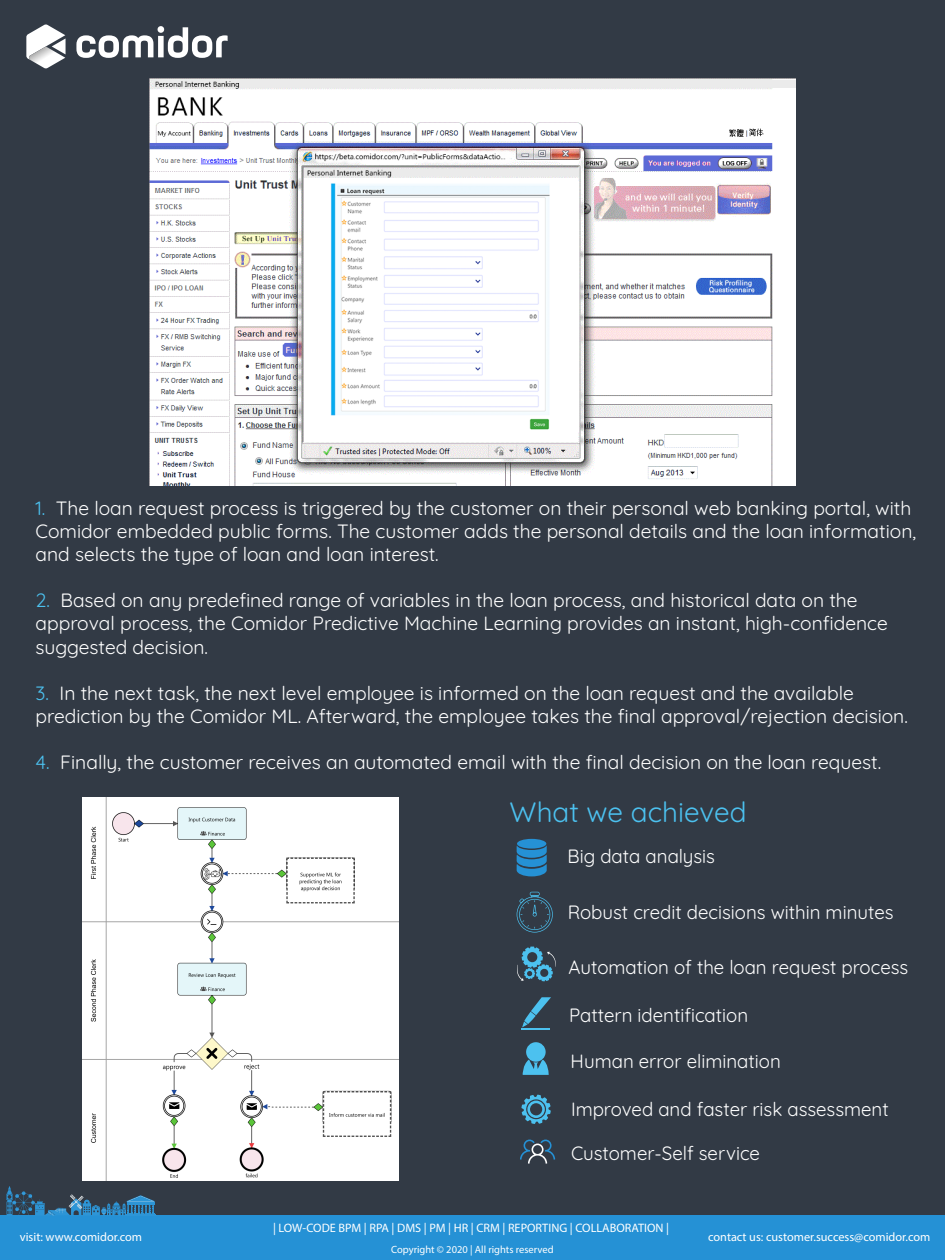
<style>
.page{position:relative;width:945px;height:1260px;background:#323a45}
.page>*{position:absolute;margin:0;border:0;box-sizing:border-box;transform-origin:0 0}
.t1{font:28px "Quicksand";color:#4cc1ef}
.t2{font:19.25px/23.1px "Quicksand";color:#fff}
.t3{font:12.25px "Myriad Pro";color:#fff}
.t4{font:10.5px "Myriad Pro";color:#fff}
.s1{color:#4cc1ef}
</style>
<div class="page">
<div style="left:0;top:1215px;width:945px;height:45px;background:#2591d5"></div>
<hr style="left:125px;top:1215px;width:31px;height:1px;background:#2d95d6">
<svg style="left:6px;top:1186px;width:149px;height:30px"></svg>
<svg style="left:26px;top:24px;width:40px;height:45px"></svg>
<svg style="left:76px;top:26px;width:152px;height:32px"></svg>
<img style="left:83px;top:797px;width:316px;height:383px">
<svg style="left:517px;top:845px;width:30px;height:31px"></svg>
<div style="left:517px;top:839px;width:29px;height:10px;background:#2591d5;border-radius:50%"></div>
<svg style="left:517px;top:892px;width:36px;height:41px"></svg>
<svg style="left:517px;top:947px;width:39px;height:34px"></svg>
<svg style="left:522px;top:997px;width:29px;height:32px"></svg>
<svg style="left:523px;top:1060px;width:26px;height:15px"></svg>
<div style="left:526px;top:1042px;width:20px;height:20px;background:#4cc1ef;border-radius:50%"></div>
<svg style="left:521px;top:1095px;width:30px;height:29px"></svg>
<img style="left:150px;top:79px;width:645px;height:407px">
<svg style="left:520px;top:1140px;width:35px;height:24px"></svg>
<p class="t2" style="left:36px;top:495px;width:882px"><span class="s1">1.</span> The loan request process is triggered by the customer on their personal web banking portal, with<br>Comidor embedded public forms. The customer adds the personal details and the loan information, and selects the type of loan and loan interest.</p>
<p class="t2" style="left:36px;top:587px;width:854px"><span class="s1">2.</span> Based on any predefined range of variables in the loan process, and historical data on the approval process, the Comidor Predictive Machine Learning provides an instant, high-confidence suggested decision.</p>
<p class="t2" style="left:36px;top:679px;width:874px"><span class="s1">3.</span> In the next task, the next level employee is informed on the loan request and the available prediction by the Comidor ML. Afterward, the employee takes the final approval/rejection decision.</p>
<p class="t2" style="left:36px;top:749px;width:847px"><span class="s1">4.</span> Finally, the customer receives an automated email with the final decision on the loan request.</p>
<h1 class="t1" style="left:510px;top:790px;width:238px">What we achieved</h1>
<p class="t2" style="left:568px;top:843px;width:149px">Big data analysis</p>
<p class="t2" style="left:568px;top:899px;width:327px">Robust credit decisions within minutes</p>
<p class="t2" style="left:569px;top:953px;width:341px">Automation of the loan request process</p>
<p class="t2" style="left:569px;top:1001px;width:180px">Pattern identification</p>
<p class="t2" style="left:571px;top:1048px;width:212px">Human error elimination</p>
<p class="t2" style="left:571px;top:1096px;width:319px">Improved and faster risk assessment</p>
<p class="t2" style="left:571px;top:1139px;width:191px">Customer-Self service</p>
<p class="t3" style="left:273px;top:1220px;width:398px">| LOW-CODE BPM | RPA | DMS | PM | HR | CRM | REPORTING | COLLABORATION |</p>
<p class="t3" style="left:20px;top:1229px;width:124px">visit: www.comidor.com</p>
<p class="t3" style="left:708px;top:1229px;width:224px">contact us: customer.success@comidor.com</p>
<p class="t4" style="left:391px;top:1243px;width:164px">Copyright © 2020 | All rights reserved</p>
</div>
